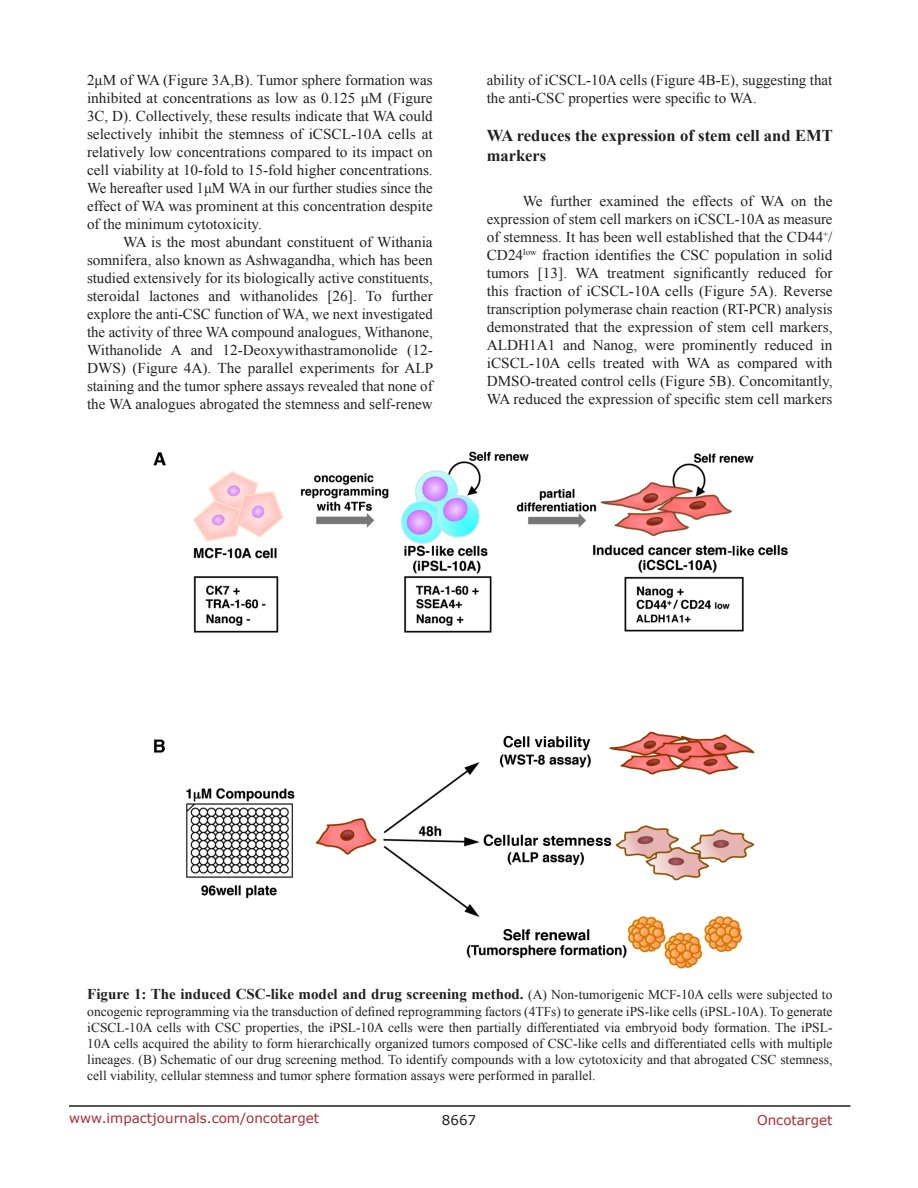
<style>
.page{position:relative;width:918px;height:1188px;background:#fff}
.page>*{position:absolute;margin:0;border:0;box-sizing:border-box;transform-origin:0 0}
.SubHeading{font:700 16.5px/19.8px "Times New Roman";color:#221f22}
.BodyText{font:15px/18px "Times New Roman";color:#221f22;text-align:justify}
.FigureText{font:700 15px "Times New Roman";color:#221f22}
.FigureText-2{font:13.5px/16.2px "Times New Roman";color:#221f22;text-align:justify}
.t1{font:13.5px "Verdana";color:#ac2b31}
.t2{font:13.5px "Verdana";color:#221f22}
.s1{font-weight:400;font-size:13.5px}
</style>
<div class="page">
<hr style="left:69px;top:1105px;width:781px;height:2px;background:#231f20">
<img style="left:153px;top:451px;width:635px;height:518px">
<p class="BodyText" style="left:87px;top:71px;width:347px">2μM of WA (Figure 3A,B). Tumor sphere formation was inhibited at concentrations as low as 0.125 μM (Figure 3C, D). Collectively, these results indicate that WA could selectively inhibit the stemness of iCSCL-10A cells at relatively low concentrations compared to its impact on cell viability at 10-fold to 15-fold higher concentrations.<br>We hereafter used 1μM WA in our further studies since the effect of WA was prominent at this concentration despite of the minimum cytotoxicity.</p>
<p class="BodyText" style="left:87px;top:233px;width:348px;text-indent:36px">WA is the most abundant constituent of Withania somnifera, also known as Ashwagandha, which has been studied extensively for its biologically active constituents, steroidal lactones and withanolides [26]. To further explore the anti-CSC function of WA, we next investigated the activity of three WA compound analogues, Withanone, Withanolide A and 12-Deoxywithastramonolide (12- DWS) (Figure 4A). The parallel experiments for ALP staining and the tumor sphere assays revealed that none of the WA analogues abrogated the stemness and self-renew</p>
<p class="BodyText" style="left:487px;top:71px;width:347px">ability of iCSCL-10A cells (Figure 4B-E), suggesting that the anti-CSC properties were specific to WA.</p>
<p class="SubHeading" style="left:487px;top:125px;width:347px">WA reduces the expression of stem cell and EMT markers</p>
<p class="BodyText" style="left:487px;top:192px;width:347px;text-indent:36px">We further examined the effects of WA on the expression of stem cell markers on iCSCL-10A as measure of stemness. It has been well established that the CD44<sup>+</sup>/ CD24<sup>low</sup> fraction identifies the CSC population in solid tumors [13]. WA treatment significantly reduced for this fraction of iCSCL-10A cells (Figure 5A). Reverse transcription polymerase chain reaction (RT-PCR) analysis demonstrated that the expression of stem cell markers, ALDH1A1 and Nanog, were prominently reduced in iCSCL-10A cells treated with WA as compared with DMSO-treated control cells (Figure 5B). Concomitantly, WA reduced the expression of specific stem cell markers</p>
<p class="FigureText" style="left:87px;top:984px;width:747px">Figure 1: The induced CSC-like model and drug screening method. <span class="s1">(A) Non-tumorigenic MCF-10A cells were subjected to</span></p>
<p class="FigureText-2" style="left:87px;top:1003px;width:747px">oncogenic reprogramming via the transduction of defined reprogramming factors (4TFs) to generate iPS-like cells (iPSL-10A). To generate iCSCL-10A cells with CSC properties, the iPSL-10A cells were then partially differentiated via embryoid body formation. The iPSL-10A cells acquired the ability to form hierarchically organized tumors composed of CSC-like cells and differentiated cells with multiple lineages. (B) Schematic of our drug screening method. To identify compounds with a low cytotoxicity and that abrogated CSC stemness, cell viability, cellular stemness and tumor sphere formation assays were performed in parallel.</p>
<p class="t1" style="left:69px;top:1109px;width:252px">www.impactjournals.com/oncotarget</p>
<p class="t2" style="left:442px;top:1111px;width:36px">8667</p>
<p class="t1" style="left:757px;top:1111px;width:77px">Oncotarget</p>
</div>
